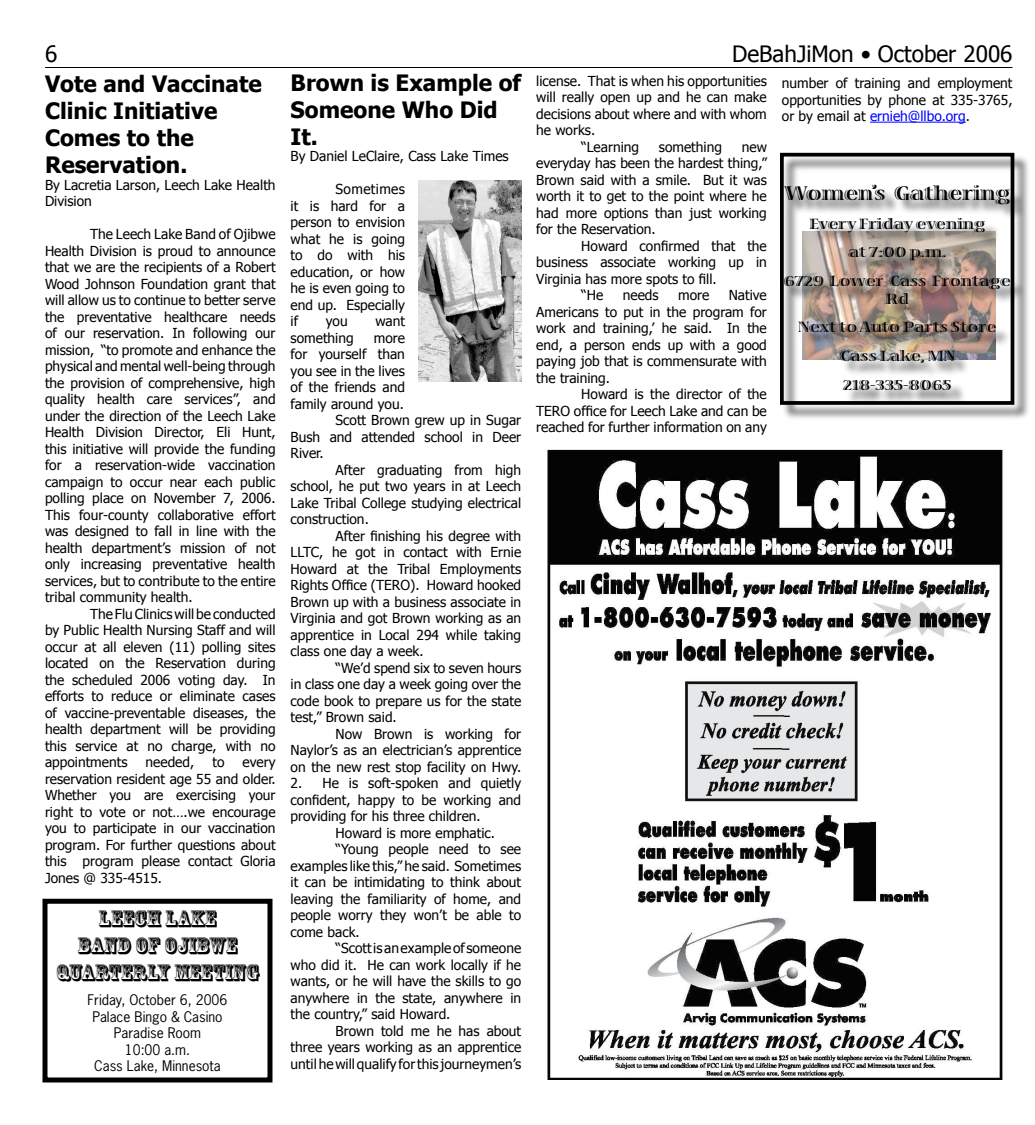
<style>
.page{position:relative;width:1035px;height:1125px;background:#fff}
.page>*{position:absolute;margin:0;border:0;box-sizing:border-box;transform-origin:0 0}
.t1{font:700 22.5px/27px "Tahoma";color:#000}
.t2{font:22.5px/27px "Rosewood Std";color:#000;text-align:center}
.t3{font:22.5px "Tahoma";color:#000}
.t4{font:700 20px "Viva Std";color:#000}
.t5{font:700 15px/28.8px "Viva Std";color:#000;text-align:center}
.t6{font:13.75px/16.5px "Tahoma";color:#000;text-align:justify}
.t7{font:13.75px/16.5px "News Gothic Std";color:#000;text-align:center}
.s1{color:#00f}
</style>
<div class="page">
<hr style="left:45px;top:67px;width:967px;height:1px;background:#000">
<div style="left:42px;top:899px;width:230px;height:183px;border:5px solid #000"></div>
<img style="left:418px;top:180px;width:103px;height:201px">
<img style="left:547px;top:450px;width:456px;height:630px">
<hr style="left:870px;top:122px;width:96px;height:1px;background:#00f">
<div style="left:781px;top:154px;width:250px;height:268px;background:#000;opacity:.75"></div>
<div style="left:780px;top:153px;width:234px;height:252px;border:4px solid #000"></div>
<h1 class="t1" style="left:45px;top:69px;width:218px">Vote and Vaccinate<br>Clinic Initiative<br>Comes to the<br>Reservation.</h1>
<p class="t6" style="left:45px;top:176px;width:232px">By Lacretia Larson, Leech Lake Health<br>Division</p>
<p class="t6" style="left:45px;top:225px;width:232px;text-indent:45px">The Leech Lake Band of Ojibwe Health Division is proud to announce that we are the recipients of a Robert Wood Johnson Foundation grant that will allow us to continue to better serve the preventative healthcare needs of our reservation. In following our mission, “to promote and enhance the physical and mental well-being through the provision of comprehensive, high quality health care services”, and under the direction of the Leech Lake Health Division Director, Eli Hunt, this initiative will provide the funding for a reservation-wide vaccination campaign to occur near each public polling place on November 7, 2006.<br>This four-county collaborative effort was designed to fall in line with the health department’s mission of not only increasing preventative health services, but to contribute to the entire tribal community health.</p>
<p class="t6" style="left:45px;top:605px;width:232px;text-indent:45px">The Flu Clinics will be conducted by Public Health Nursing Staff and will occur at all eleven (11) polling sites located on the Reservation during the scheduled 2006 voting day. In efforts to reduce or eliminate cases of vaccine-preventable diseases, the health department will be providing this service at no charge, with no appointments</p>
<p class="t6" style="left:146px;top:753px;width:50px">needed,</p>
<p class="t6" style="left:212px;top:753px;width:14px">to</p>
<p class="t6" style="left:45px;top:753px;width:232px;text-indent:198px">every reservation resident age 55 and older.<br>Whether you are exercising your right to vote or not….we encourage you to participate in our vaccination program. For further questions about this program please contact Gloria Jones @ 335-4515.</p>
<h1 class="t2" style="left:56px;top:905px;width:205px">LEECH LAKE<br>BAND OF OJIBWE<br>QUARTERLY MEETING</h1>
<p class="t7" style="left:88px;top:992px;width:141px">Friday, October 6, 2006<br>Palace Bingo &amp; Casino<br>Paradise Room<br>10:00 a.m.<br>Cass Lake, Minnesota</p>
<h1 class="t1" style="left:291px;top:68px;width:232px">Brown is Example of<br>Someone Who Did<br>It.</h1>
<p class="t6" style="left:291px;top:148px;width:220px">By Daniel LeClaire, Cass Lake Times</p>
<p class="t6" style="left:291px;top:181px;width:116px;text-indent:45px">Sometimes it is hard for a person to envision what he is going to do with his education, or how he is even going to end up. Especially if</p>
<p class="t6" style="left:326px;top:313px;width:23px">you</p>
<p class="t6" style="left:375px;top:313px;width:31px">want</p>
<p class="t6" style="left:291px;top:329px;width:65px">something</p>
<p class="t6" style="left:374px;top:329px;width:33px">more</p>
<p class="t6" style="left:291px;top:346px;width:116px">for yourself than</p>
<p class="t6" style="left:291px;top:362px;width:116px">you see in the lives</p>
<p class="t6" style="left:291px;top:379px;width:116px">of the friends and</p>
<p class="t6" style="left:291px;top:395px;width:115px">family around you.</p>
<p class="t6" style="left:336px;top:412px;width:187px">Scott Brown grew up in Sugar</p>
<p class="t6" style="left:291px;top:428px;width:232px">Bush and attended school in Deer</p>
<p class="t6" style="left:291px;top:445px;width:34px">River.</p>
<p class="t6" style="left:336px;top:461px;width:187px">After graduating from high</p>
<p class="t6" style="left:291px;top:478px;width:232px">school, he put two years in at Leech</p>
<p class="t6" style="left:291px;top:494px;width:232px">Lake Tribal College studying electrical</p>
<p class="t6" style="left:291px;top:511px;width:80px">construction.</p>
<p class="t6" style="left:336px;top:527px;width:187px">After finishing his degree with</p>
<p class="t6" style="left:291px;top:544px;width:232px">LLTC, he got in contact with Ernie</p>
<p class="t6" style="left:291px;top:560px;width:232px">Howard at the Tribal Employments</p>
<p class="t6" style="left:291px;top:577px;width:232px">Rights Office (TERO). Howard hooked</p>
<p class="t6" style="left:291px;top:593px;width:232px">Brown up with a business associate in</p>
<p class="t6" style="left:291px;top:610px;width:232px">Virginia and got Brown working as an</p>
<p class="t6" style="left:291px;top:626px;width:232px">apprentice in Local 294 while taking</p>
<p class="t6" style="left:291px;top:643px;width:135px">class one day a week.</p>
<p class="t6" style="left:336px;top:659px;width:187px">“We’d spend six to seven hours</p>
<p class="t6" style="left:291px;top:676px;width:232px">in class one day a week going over the</p>
<p class="t6" style="left:291px;top:692px;width:232px">code book to prepare us for the state</p>
<p class="t6" style="left:291px;top:709px;width:108px">test,” Brown said.</p>
<p class="t6" style="left:336px;top:725px;width:187px">Now Brown is working for</p>
<p class="t6" style="left:291px;top:742px;width:232px">Naylor’s as an electrician’s apprentice</p>
<p class="t6" style="left:291px;top:758px;width:232px">on the new rest stop facility on Hwy.</p>
<p class="t6" style="left:291px;top:775px;width:232px">2. He is soft-spoken and quietly</p>
<p class="t6" style="left:291px;top:791px;width:232px">confident, happy to be working and</p>
<p class="t6" style="left:291px;top:808px;width:192px">providing for his three children.</p>
<p class="t6" style="left:336px;top:824px;width:161px">Howard is more emphatic.</p>
<p class="t6" style="left:336px;top:841px;width:187px">“Young people need to see</p>
<p class="t6" style="left:291px;top:857px;width:232px">examples like this,” he said. Sometimes</p>
<p class="t6" style="left:291px;top:874px;width:232px">it can be intimidating to think about</p>
<p class="t6" style="left:291px;top:890px;width:232px">leaving the familiarity of home, and</p>
<p class="t6" style="left:291px;top:907px;width:232px">people worry they won’t be able to</p>
<p class="t6" style="left:291px;top:923px;width:71px">come back.</p>
<p class="t6" style="left:336px;top:940px;width:187px">“Scott is an example of someone</p>
<p class="t6" style="left:291px;top:956px;width:232px">who did it. He can work locally if he</p>
<p class="t6" style="left:291px;top:973px;width:232px">wants, or he will have the skills to go</p>
<p class="t6" style="left:291px;top:989px;width:232px">anywhere in the state, anywhere in</p>
<p class="t6" style="left:291px;top:1006px;width:161px">the country,” said Howard.</p>
<p class="t6" style="left:336px;top:1022px;width:187px">Brown told me he has about</p>
<p class="t6" style="left:291px;top:1039px;width:232px">three years working as an apprentice</p>
<p class="t6" style="left:291px;top:1055px;width:232px">until he will qualify for this journeymen’s</p>
<h1 class="t3" style="left:732px;top:39px;width:282px">DeBahJiMon • October 2006</h1>
<p class="t6" style="left:536px;top:72px;width:232px">license. That is when his opportunities</p>
<p class="t6" style="left:536px;top:88px;width:232px">will really open up and he can make</p>
<p class="t6" style="left:536px;top:105px;width:232px">decisions about where and with whom</p>
<p class="t6" style="left:536px;top:121px;width:60px">he works.</p>
<p class="t6" style="left:581px;top:138px;width:59px">“Learning</p>
<p class="t6" style="left:659px;top:138px;width:65px">something</p>
<p class="t6" style="left:536px;top:138px;width:232px;text-indent:206px">new everyday has been the hardest thing,” Brown said with a smile. But it was worth it to get to the point where he had more options than just working for the Reservation.</p>
<p class="t6" style="left:581px;top:237px;width:187px">Howard confirmed that the</p>
<p class="t6" style="left:536px;top:253px;width:232px">business associate working up in</p>
<p class="t6" style="left:536px;top:270px;width:182px">Virginia has more spots to fill.</p>
<p class="t6" style="left:581px;top:286px;width:24px">“He</p>
<p class="t6" style="left:623px;top:286px;width:37px">needs</p>
<p class="t6" style="left:678px;top:286px;width:33px">more</p>
<p class="t6" style="left:536px;top:286px;width:232px;text-indent:192px">Native Americans to put in the program for work and training,’ he said. In the end, a person ends up with a good paying job that is commensurate with the training.</p>
<p class="t6" style="left:536px;top:385px;width:232px;text-indent:45px">Howard is the director of the TERO office for Leech Lake and can be reached for further information on any</p>
<p class="t6" style="left:782px;top:74px;width:232px">number of training and employment opportunities by phone at 335-3765, or by email at <span class="s1">ernieh@llbo.org</span>.</p>
<h2 class="t4" style="left:784px;top:183px;width:227px">Women’s Gathering</h2>
<p class="t5" style="left:784px;top:210px;width:228px">Every Friday evening<br>at 7:00 p.m.<br>6729 Lower Cass Frontage</p>
<p class="t5" style="left:798px;top:285px;width:200px">Rd<br>Next to Auto Parts Store<br>Cass Lake, MN<br>218-335-8065</p>
</div>
